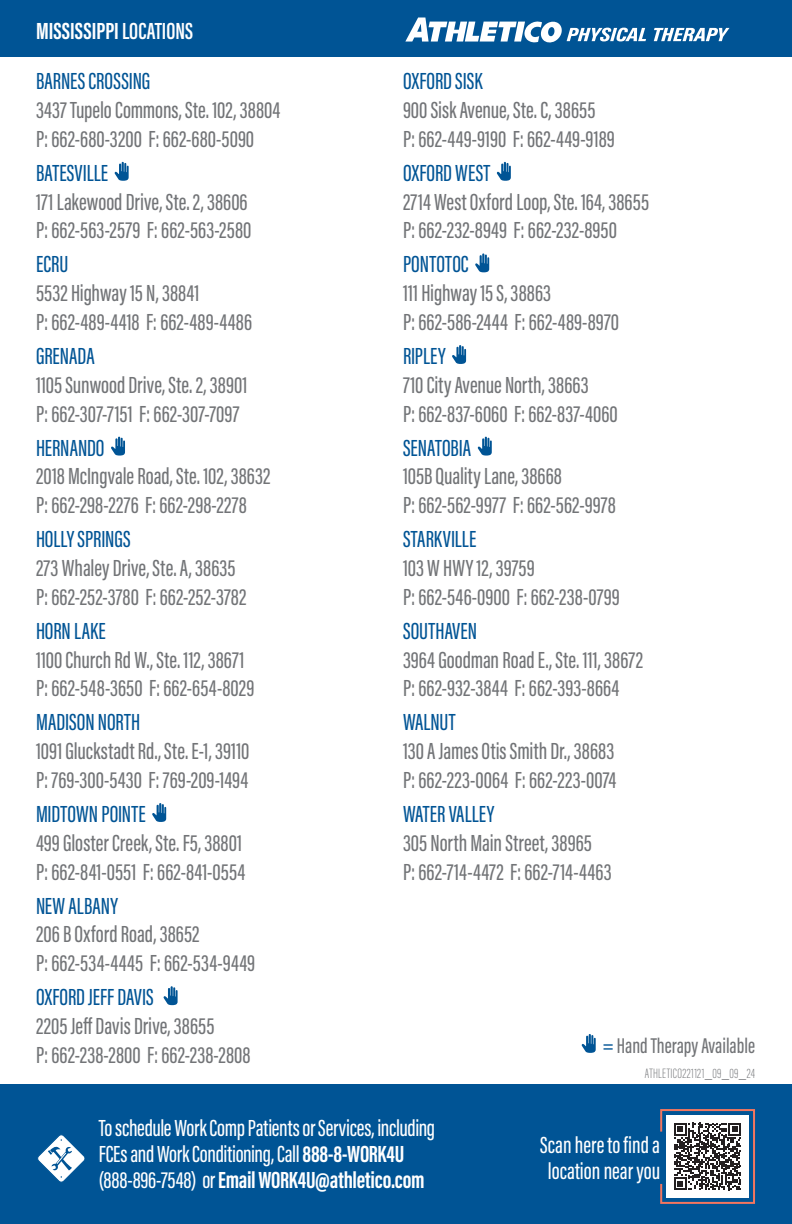
<style>
.page{position:relative;width:792px;height:1224px;background:#fff}
.page>*{position:absolute;margin:0;border:0;box-sizing:border-box;transform-origin:0 0}
.Location_Name{font:500 24px "Acumin Pro Extra Cond";letter-spacing:.005em;color:#727477}
.Location_Name-2{font:500 24px "Acumin Pro Extra Cond";letter-spacing:.005em;color:#005495}
.lead_paragraph{font:500 24px/26px "Acumin Pro Extra Cond";letter-spacing:-.005em;color:#fff}
.t1{font:700 24px "Acumin Pro Extra Cond";color:#fff}
.t2{font:500 22px "Acumin Pro Extra Cond";color:#727477}
.t3{font:200 14px "Acumin Pro Extra Cond";letter-spacing:.025em;color:#727477}
.s1{font-weight:600}
.s2{font-size:24px;color:#005495}
.s3{font-weight:700}
</style>
<div class="page">
<div style="left:0;top:1084px;width:792px;height:140px;background:#005495"></div>
<svg style="left:37px;top:1134px;width:48px;height:48px"></svg>
<svg style="left:660px;top:1109px;width:95px;height:95px"></svg>
<div style="left:0;top:0;width:792px;height:57px;background:#005495"></div>
<svg style="left:405px;top:18px;width:241px;height:24px"></svg>
<svg style="left:654px;top:28px;width:75px;height:13px"></svg>
<svg style="left:115px;top:162px;width:14px;height:19px"></svg>
<svg style="left:111px;top:437px;width:14px;height:19px"></svg>
<svg style="left:152px;top:803px;width:14px;height:19px"></svg>
<svg style="left:164px;top:986px;width:14px;height:19px"></svg>
<svg style="left:497px;top:162px;width:14px;height:19px"></svg>
<svg style="left:475px;top:253px;width:14px;height:19px"></svg>
<svg style="left:452px;top:345px;width:14px;height:19px"></svg>
<svg style="left:478px;top:437px;width:14px;height:19px"></svg>
<svg style="left:582px;top:1034px;width:14px;height:19px"></svg>
<p class="t1" style="left:36px;top:16px;width:159px">MISSISSIPPI <span class="s1">LOCATIONS</span></p>
<p class="Location_Name-2" style="left:36px;top:67px;width:116px">BARNES CROSSING</p>
<p class="Location_Name" style="left:36px;top:95px;width:246px">3437 Tupelo Commons, Ste. 102, 38804</p>
<p class="Location_Name" style="left:36px;top:124px;width:220px">P: 662-680-3200 F: 662-680-5090</p>
<p class="Location_Name-2" style="left:36px;top:158px;width:74px">BATESVILLE</p>
<p class="Location_Name" style="left:36px;top:187px;width:213px">171 Lakewood Drive, Ste. 2, 38606</p>
<p class="Location_Name" style="left:36px;top:216px;width:217px">P: 662-563-2579 F: 662-563-2580</p>
<p class="Location_Name-2" style="left:36px;top:250px;width:34px">ECRU</p>
<p class="Location_Name" style="left:36px;top:279px;width:165px">5532 Highway 15 N, 38841</p>
<p class="Location_Name" style="left:36px;top:307px;width:218px">P: 662-489-4418 F: 662-489-4486</p>
<p class="Location_Name-2" style="left:36px;top:341px;width:60px">GRENADA</p>
<p class="Location_Name" style="left:36px;top:370px;width:213px">1105 Sunwood Drive, Ste. 2, 38901</p>
<p class="Location_Name" style="left:36px;top:399px;width:205px">P: 662-307-7151 F: 662-307-7097</p>
<p class="Location_Name-2" style="left:36px;top:433px;width:70px">HERNANDO</p>
<p class="Location_Name" style="left:36px;top:462px;width:236px">2018 McIngvale Road, Ste. 102, 38632</p>
<p class="Location_Name" style="left:36px;top:491px;width:212px">P: 662-298-2276 F: 662-298-2278</p>
<p class="Location_Name-2" style="left:36px;top:525px;width:96px">HOLLY SPRINGS</p>
<p class="Location_Name" style="left:36px;top:553px;width:201px">273 Whaley Drive, Ste. A, 38635</p>
<p class="Location_Name" style="left:36px;top:582px;width:212px">P: 662-252-3780 F: 662-252-3782</p>
<p class="Location_Name-2" style="left:36px;top:616px;width:71px">HORN LAKE</p>
<p class="Location_Name" style="left:36px;top:645px;width:210px">1100 Church Rd W., Ste. 112, 38671</p>
<p class="Location_Name" style="left:36px;top:674px;width:220px">P: 662-548-3650 F: 662-654-8029</p>
<p class="Location_Name-2" style="left:36px;top:708px;width:106px">MADISON NORTH</p>
<p class="Location_Name" style="left:36px;top:737px;width:215px">1091 Gluckstadt Rd., Ste. E-1, 39110</p>
<p class="Location_Name" style="left:36px;top:765px;width:214px">P: 769-300-5430 F: 769-209-1494</p>
<p class="Location_Name-2" style="left:36px;top:799px;width:111px">MIDTOWN POINTE</p>
<p class="Location_Name" style="left:36px;top:828px;width:208px">499 Gloster Creek, Ste. F5, 38801</p>
<p class="Location_Name" style="left:36px;top:857px;width:211px">P: 662-841-0551 F: 662-841-0554</p>
<p class="Location_Name-2" style="left:36px;top:891px;width:84px">NEW ALBANY</p>
<p class="Location_Name" style="left:36px;top:920px;width:165px">206 B Oxford Road, 38652</p>
<p class="Location_Name" style="left:36px;top:949px;width:221px">P: 662-534-4445 F: 662-534-9449</p>
<p class="Location_Name-2" style="left:36px;top:983px;width:119px">OXFORD JEFF DAVIS</p>
<p class="Location_Name" style="left:36px;top:1011px;width:180px">2205 Jeff Davis Drive, 38655</p>
<p class="Location_Name" style="left:36px;top:1040px;width:216px">P: 662-238-2800 F: 662-238-2808</p>
<p class="Location_Name-2" style="left:403px;top:67px;width:81px">OXFORD SISK</p>
<p class="Location_Name" style="left:403px;top:95px;width:194px">900 Sisk Avenue, Ste. C, 38655</p>
<p class="Location_Name" style="left:403px;top:124px;width:213px">P: 662-449-9190 F: 662-449-9189</p>
<p class="Location_Name-2" style="left:403px;top:158px;width:89px">OXFORD WEST</p>
<p class="Location_Name" style="left:403px;top:187px;width:248px">2714 West Oxford Loop, Ste. 164, 38655</p>
<p class="Location_Name" style="left:403px;top:216px;width:215px">P: 662-232-8949 F: 662-232-8950</p>
<p class="Location_Name-2" style="left:403px;top:250px;width:67px">PONTOTOC</p>
<p class="Location_Name" style="left:403px;top:279px;width:150px">111 Highway 15 S, 38863</p>
<p class="Location_Name" style="left:403px;top:307px;width:218px">P: 662-586-2444 F: 662-489-8970</p>
<p class="Location_Name-2" style="left:403px;top:341px;width:44px">RIPLEY</p>
<p class="Location_Name" style="left:403px;top:370px;width:187px">710 City Avenue North, 38663</p>
<p class="Location_Name" style="left:403px;top:399px;width:216px">P: 662-837-6060 F: 662-837-4060</p>
<p class="Location_Name-2" style="left:403px;top:433px;width:70px">SENATOBIA</p>
<p class="Location_Name" style="left:403px;top:462px;width:161px">105B Quality Lane, 38668</p>
<p class="Location_Name" style="left:403px;top:491px;width:214px">P: 662-562-9977 F: 662-562-9978</p>
<p class="Location_Name-2" style="left:403px;top:525px;width:75px">STARKVILLE</p>
<p class="Location_Name" style="left:403px;top:553px;width:133px">103 W HWY 12, 39759</p>
<p class="Location_Name" style="left:403px;top:582px;width:218px">P: 662-546-0900 F: 662-238-0799</p>
<p class="Location_Name-2" style="left:403px;top:616px;width:76px">SOUTHAVEN</p>
<p class="Location_Name" style="left:403px;top:645px;width:242px">3964 Goodman Road E., Ste. 111, 38672</p>
<p class="Location_Name" style="left:403px;top:674px;width:218px">P: 662-932-3844 F: 662-393-8664</p>
<p class="Location_Name-2" style="left:403px;top:708px;width:54px">WALNUT</p>
<p class="Location_Name" style="left:403px;top:737px;width:213px">130 A James Otis Smith Dr., 38683</p>
<p class="Location_Name" style="left:403px;top:765px;width:215px">P: 662-223-0064 F: 662-223-0074</p>
<p class="Location_Name-2" style="left:403px;top:799px;width:93px">WATER VALLEY</p>
<p class="Location_Name" style="left:403px;top:828px;width:190px">305 North Main Street, 38965</p>
<p class="Location_Name" style="left:403px;top:857px;width:210px">P: 662-714-4472 F: 662-714-4463</p>
<p class="t2" style="left:603px;top:1032px;width:154px"><span class="s2">=</span> Hand Therapy Available</p>
<p class="t3" style="left:645px;top:1065px;width:112px">ATHLETICO221121_09_09_24</p>
<p class="lead_paragraph" style="left:99px;top:1114px;width:338px">To schedule Work Comp Patients or Services, including<br>FCEs and Work Conditioning, Call <span class="s3">888-8-WORK4U </span>(888-896-7548) or <span class="s3">Email WORK4U@athletico.com</span></p>
<p class="lead_paragraph" style="left:540px;top:1132px;width:122px">Scan here to find a</p>
<p class="lead_paragraph" style="left:548px;top:1158px;width:114px">location near you</p>
</div>
